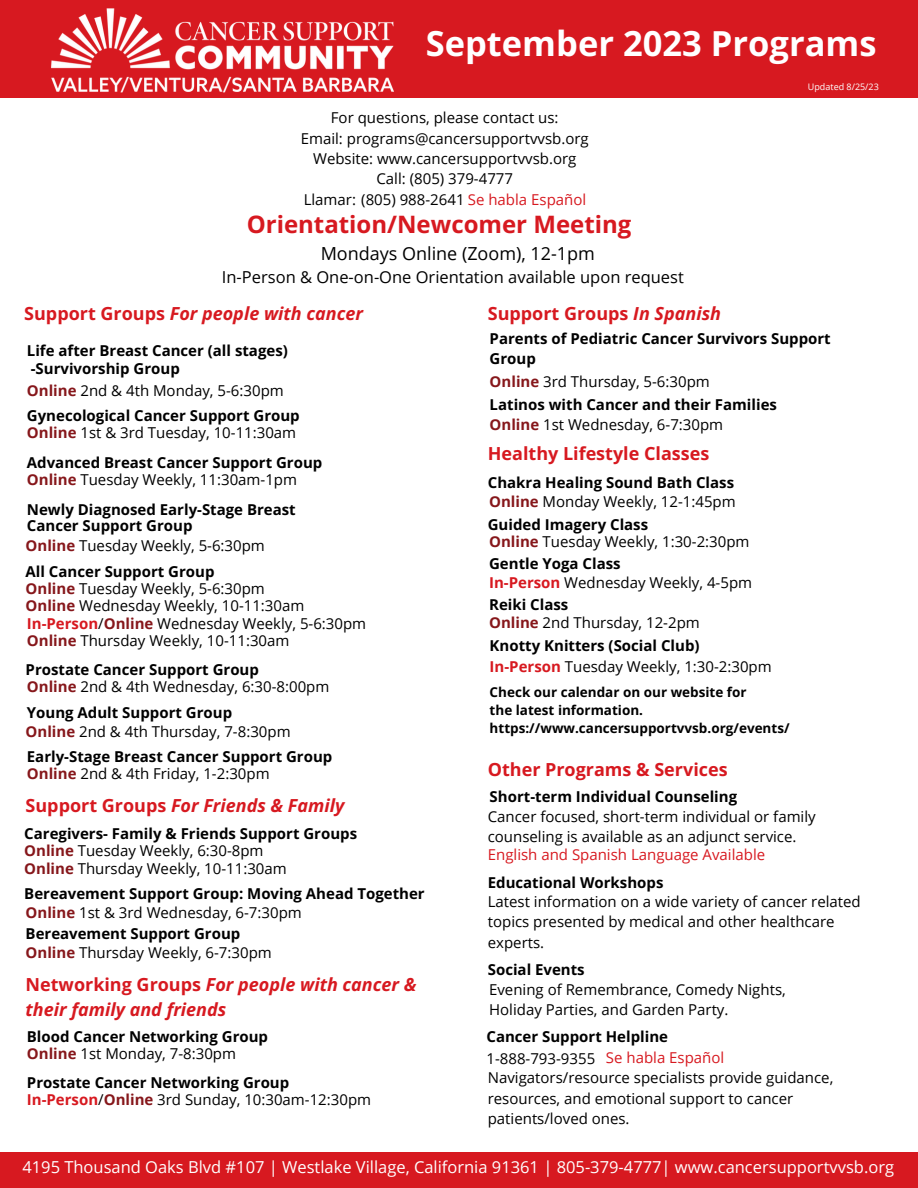
<style>
.page{position:relative;width:918px;height:1188px;background:#fff}
.page>*{position:absolute;margin:0;border:0;box-sizing:border-box;transform-origin:0 0}
.t1{font:700 34.5px "Open Sans";color:#fff}
.t2{font:700 24px "Open Sans";color:#d71920}
.t3{font:italic 700 18px/24.8px "Open Sans";color:#d71920}
.t4{font:700 18px "Open Sans";color:#d71920}
.t5{font:18px "Open Sans";color:#000}
.t6{font:16.5px "Open Sans";color:#fff}
.t7{font:16.5px "Open Sans";color:#000}
.t8{font:15px/20.2px "Open Sans";color:#000}
.t9{font:700 15px/20.2px "Open Sans";color:#000}
.t10{font:15px "Open Sans";color:#d71920}
.t11{font:700 13.5px "Open Sans";color:#000}
.t12{font:9px "Open Sans";color:#fff}
.s1{color:#d71920}
.s2{font-style:normal}
.s3{font-weight:700;color:#86171b}
.s4{font-weight:700;color:#d71920}
.s5{font-style:italic}
</style>
<div class="page">
<div style="left:0;top:0;width:918px;height:98px;background:#d71920"></div>
<img style="left:51px;top:8px;width:343px;height:85px">
<div style="left:0;top:1153px;width:918px;height:35px;background:#d71920"></div>
<p class="t1" style="left:426px;top:19px;width:452px">September 2023 Programs</p>
<p class="t8" style="left:331px;top:107px;width:229px">For questions, please contact us:</p>
<p class="t8" style="left:301px;top:128px;width:290px">Email: programs@cancersupportvvsb.org</p>
<p class="t8" style="left:313px;top:148px;width:265px">Website: www.cancersupportvvsb.org</p>
<p class="t8" style="left:376px;top:168px;width:138px">Call: (805) 379-4777</p>
<p class="t2" style="left:247px;top:208px;width:386px">Orientation/Newcomer Meeting</p>
<p class="t5" style="left:321px;top:240px;width:276px">Mondays Online (Zoom), 12-1pm</p>
<p class="t8" style="left:304px;top:189px;width:284px">Llamar: (805) 988-2641 <span class="s1">Se habla Español</span></p>
<p class="t7" style="left:222px;top:265px;width:463px">In-Person &amp; One-on-One Orientation available upon request</p>
<p class="t12" style="left:808px;top:80px;width:72px">Updated 8/25/23</p>
<p class="t3" style="left:24px;top:301px;width:340px"><span class="s2">Support Groups</span> For people with cancer</p>
<p class="t9" style="left:27px;top:340px;width:262px">Life after Breast Cancer (all stages)</p>
<p class="t9" style="left:31px;top:358px;width:151px">-Survivorship Group</p>
<p class="t8" style="left:27px;top:380px;width:258px"><span class="s3">Online</span> 2nd &amp; 4th Monday, 5-6:30pm</p>
<p class="t9" style="left:27px;top:405px;width:274px">Gynecological Cancer Support Group</p>
<p class="t8" style="left:27px;top:422px;width:271px"><span class="s3">Online</span> 1st &amp; 3rd Tuesday, 10-11:30am</p>
<p class="t9" style="left:27px;top:452px;width:297px">Advanced Breast Cancer Support Group</p>
<p class="t8" style="left:27px;top:469px;width:272px"><span class="s3">Online</span> Tuesday Weekly, 11:30am-1pm</p>
<p class="t9" style="left:27px;top:499px;width:270px">Newly Diagnosed Early-Stage Breast</p>
<p class="t9" style="left:27px;top:515px;width:167px">Cancer Support Group</p>
<p class="t8" style="left:26px;top:535px;width:241px"><span class="s3">Online</span> Tuesday Weekly, 5-6:30pm</p>
<p class="t9" style="left:26px;top:561px;width:190px">All Cancer Support Group</p>
<p class="t8" style="left:26px;top:578px;width:241px"><span class="s3">Online</span> Tuesday Weekly, 5-6:30pm</p>
<p class="t8" style="left:26px;top:595px;width:280px"><span class="s3">Online</span> Wednesday Weekly, 10-11:30am</p>
<p class="t8" style="left:27px;top:613px;width:341px"><span class="s4">In-Person</span>/<span class="s3">Online</span> Wednesday Weekly, 5-6:30pm</p>
<p class="t8" style="left:27px;top:630px;width:264px"><span class="s3">Online</span> Thursday Weekly, 10-11:30am</p>
<p class="t9" style="left:26px;top:659px;width:235px">Prostate Cancer Support Group</p>
<p class="t8" style="left:27px;top:676px;width:304px"><span class="s3">Online</span> 2nd &amp; 4th Wednesday, 6:30-8:00pm</p>
<p class="t9" style="left:27px;top:702px;width:207px">Young Adult Support Group</p>
<p class="t8" style="left:26px;top:721px;width:267px"><span class="s3">Online</span> 2nd &amp; 4th Thursday, 7-8:30pm</p>
<p class="t9" style="left:27px;top:746px;width:307px">Early-Stage Breast Cancer Support Group</p>
<p class="t8" style="left:27px;top:764px;width:244px"><span class="s3">Online</span> 2nd &amp; 4th Friday, 1-2:30pm</p>
<p class="t3" style="left:26px;top:793px;width:320px"><span class="s2">Support Groups</span> For Friends &amp; Family</p>
<p class="t9" style="left:24px;top:823px;width:334px">Caregivers- Family &amp; Friends Support Groups</p>
<p class="t8" style="left:24px;top:841px;width:241px"><span class="s3">Online</span> Tuesday Weekly, 6:30-8pm</p>
<p class="t8" style="left:24px;top:858px;width:264px"><span class="s3">Online</span> Thursday Weekly, 10-11:30am</p>
<p class="t9" style="left:24px;top:883px;width:402px">Bereavement Support Group: Moving Ahead Together</p>
<p class="t8" style="left:26px;top:902px;width:278px"><span class="s3">Online</span> 1st &amp; 3rd Wednesday, 6-7:30pm</p>
<p class="t9" style="left:26px;top:923px;width:216px">Bereavement Support Group</p>
<p class="t8" style="left:26px;top:942px;width:248px"><span class="s3">Online</span> Thursday Weekly, 6-7:30pm</p>
<p class="t3" style="left:26px;top:972px;width:392px"><span class="s2">Networking Groups</span> For people with cancer &amp; their family and friends</p>
<p class="t9" style="left:27px;top:1026px;width:243px">Blood Cancer Networking Group</p>
<p class="t8" style="left:27px;top:1043px;width:211px"><span class="s3">Online</span> 1st Monday, 7-8:30pm</p>
<p class="t9" style="left:27px;top:1072px;width:264px">Prostate Cancer Networking Group</p>
<p class="t8" style="left:27px;top:1089px;width:346px"><span class="s4">In-Person</span>/<span class="s3">Online</span> 3rd Sunday, 10:30am-12:30pm</p>
<p class="t4" style="left:488px;top:301px;width:235px">Support Groups <span class="s5">In Spanish</span></p>
<p class="t9" style="left:490px;top:328px;width:343px">Parents of Pediatric Cancer Survivors Support<br>Group</p>
<p class="t8" style="left:490px;top:371px;width:222px"><span class="s3">Online</span> 3rd Thursday, 5-6:30pm</p>
<p class="t9" style="left:490px;top:394px;width:289px">Latinos with Cancer and their Families</p>
<p class="t8" style="left:490px;top:414px;width:235px"><span class="s3">Online</span> 1st Wednesday, 6-7:30pm</p>
<p class="t4" style="left:488px;top:441px;width:223px">Healthy Lifestyle Classes</p>
<p class="t9" style="left:488px;top:472px;width:248px">Chakra Healing Sound Bath Class</p>
<p class="t8" style="left:489px;top:491px;width:248px"><span class="s3">Online</span> Monday Weekly, 12-1:45pm</p>
<p class="t9" style="left:488px;top:514px;width:162px">Guided Imagery Class</p>
<p class="t8" style="left:489px;top:531px;width:262px"><span class="s3">Online</span> Tuesday Weekly, 1:30-2:30pm</p>
<p class="t9" style="left:489px;top:553px;width:133px">Gentle Yoga Class</p>
<p class="t8" style="left:489px;top:572px;width:265px"><span class="s4">In-Person</span> Wednesday Weekly, 4-5pm</p>
<p class="t9" style="left:489px;top:594px;width:81px">Reiki Class</p>
<p class="t8" style="left:489px;top:612px;width:212px"><span class="s3">Online</span> 2nd Thursday, 12-2pm</p>
<p class="t9" style="left:490px;top:635px;width:211px">Knotty Knitters (Social Club)</p>
<p class="t8" style="left:490px;top:656px;width:284px"><span class="s4">In-Person</span> Tuesday Weekly, 1:30-2:30pm</p>
<p class="t11" style="left:490px;top:683px;width:258px">Check our calendar on our website for</p>
<p class="t11" style="left:490px;top:701px;width:155px">the latest information.</p>
<p class="t11" style="left:490px;top:719px;width:301px">https://www.cancersupportvvsb.org/events/</p>
<p class="t4" style="left:488px;top:757px;width:241px">Other Programs &amp; Services</p>
<p class="t9" style="left:490px;top:787px;width:249px">Short-term Individual Counseling</p>
<p class="t8" style="left:488px;top:806px;width:329px">Cancer focused, short-term individual or family counseling is available as an adjunct service.</p>
<p class="t9" style="left:488px;top:872px;width:177px">Educational Workshops</p>
<p class="t8" style="left:488px;top:891px;width:375px">Latest information on a wide variety of cancer related topics presented by medical and other healthcare experts.</p>
<p class="t9" style="left:488px;top:959px;width:98px">Social Events</p>
<p class="t8" style="left:489px;top:979px;width:298px">Evening of Remembrance, Comedy Nights,<br>Holiday Parties, and Garden Party.</p>
<p class="t9" style="left:486px;top:1026px;width:183px">Cancer Support Helpline</p>
<p class="t8" style="left:488px;top:1067px;width:347px">Navigators/resource specialists provide guidance, resources, and emotional support to cancer patients/loved ones.</p>
<p class="t10" style="left:488px;top:844px;width:279px">English and Spanish Language Available</p>
<p class="t10" style="left:606px;top:1047px;width:120px">Se habla Español</p>
<p class="t8" style="left:486px;top:1048px;width:110px">1-888-793-9355</p>
<p class="t6" style="left:22px;top:1155px;width:873px">4195 Thousand Oaks Blvd #107 | Westlake Village, California 91361 | 805-379-4777| www.cancersupportvvsb.org</p>
</div>
